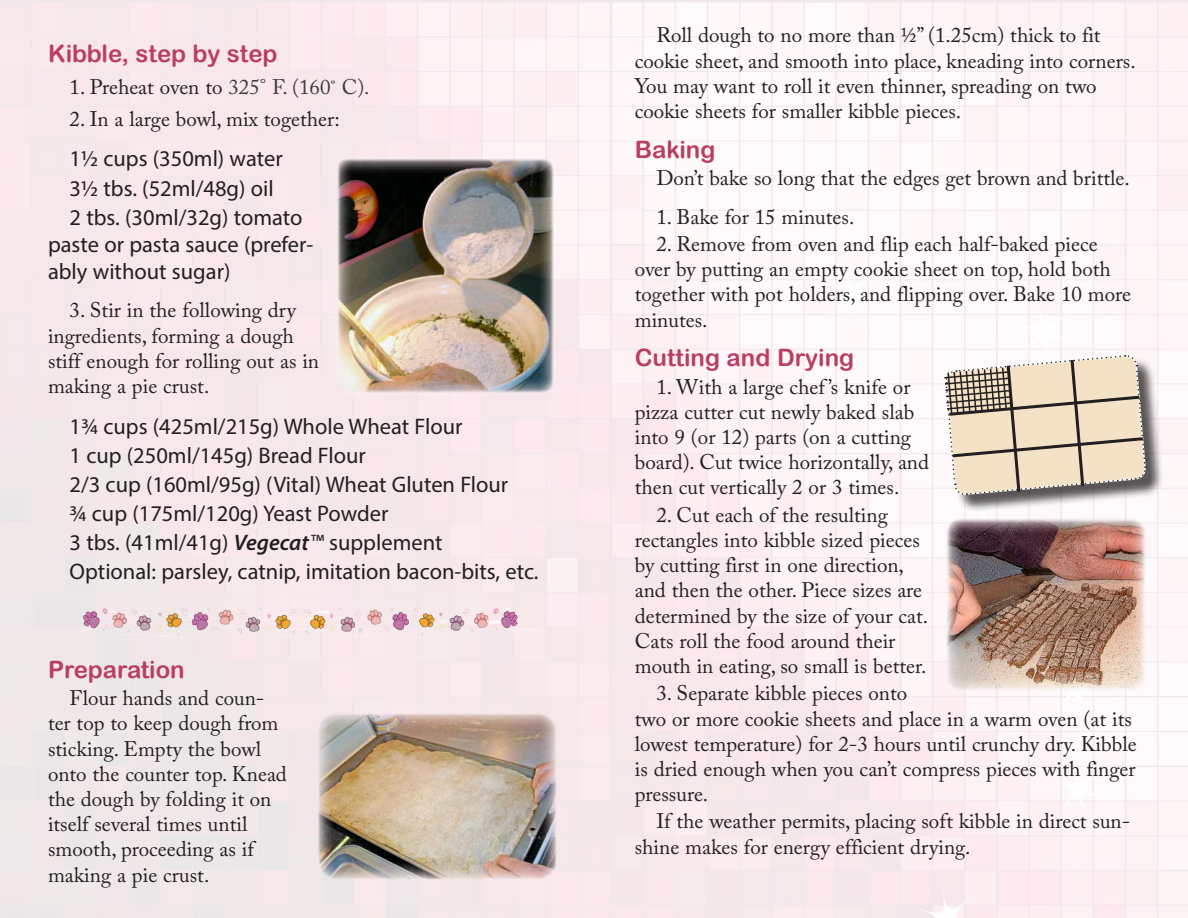
<style>
.page{position:relative;width:1188px;height:918px;background:#fff}
.page>*{position:absolute;margin:0;border:0;box-sizing:border-box;transform-origin:0 0}
.Bolder{font:24px "Arial Rounded MT Bold";color:#ba3e61}
.body{font:22.5px/27px "Myriad Pro";color:#231f20}
.body-2{font:21px/25.2px "Adobe Caslon Pro";color:#231f20}
.s1{color:#3e3e3f}
.s2{font-weight:600;font-style:italic}
.s3{font-style:italic}
</style>
<div class="page">
<img style="left:0;top:0;width:1188px;height:918px">
<div style="left:948px;top:358px;width:216px;height:156px;background:#231f20;opacity:.75"></div>
<svg style="left:943px;top:353px;width:205px;height:144px"></svg>
<img style="left:946px;top:518px;width:200px;height:173px">
<img style="left:335px;top:157px;width:220px;height:237px">
<img style="left:318px;top:713px;width:53px;height:149px">
<img style="left:81px;top:605px;width:439px;height:16px">
<p class="Bolder" style="left:48px;top:39px;width:231px">Kibble, step by step</p>
<p class="body-2" style="left:70px;top:74px;width:302px">1. Preheat oven to <span class="s1">325° F. (160˚ C).</span></p>
<p class="body-2" style="left:70px;top:106px;width:272px">2. In a large bowl, mix together:</p>
<p class="body" style="left:70px;top:145px;width:215px">11/2 cups (350ml) water</p>
<p class="body" style="left:70px;top:174px;width:206px">31/2 tbs. (52ml/48g) oil</p>
<p class="body" style="left:48px;top:203px;width:267px;text-indent:22px">2 tbs. (30ml/32g) tomato paste or pasta sauce (prefer&shy;ably without sugar)</p>
<p class="body-2" style="left:48px;top:298px;width:273px;text-indent:22px">3. Stir in the following dry ingredients, forming a dough stiff enough for rolling out as in making a pie crust.</p>
<p class="body" style="left:70px;top:412px;width:395px">13/4 cups (425ml/215g) Whole Wheat Flour</p>
<p class="body" style="left:70px;top:441px;width:298px">1 cup (250ml/145g) Bread Flour</p>
<p class="body" style="left:70px;top:470px;width:440px">2/3 cup (160ml/95g) (Vital) Wheat Gluten Flour</p>
<p class="body" style="left:70px;top:500px;width:320px">3/4 cup (175ml/120g) Yeast Powder</p>
<p class="body" style="left:70px;top:529px;width:374px">3 tbs. (41ml/41g) <span class="s2">Vegecat</span><span class="s3">™</span> supplement</p>
<p class="body" style="left:70px;top:558px;width:471px">Optional: parsley, catnip, imitation bacon-bits, etc.</p>
<p class="Bolder" style="left:48px;top:655px;width:138px">Preparation</p>
<p class="body-2" style="left:48px;top:685px;width:240px;text-indent:22px">Flour hands and coun&shy;ter top to keep dough from sticking. Empty the bowl onto the counter top. Knead the dough by folding it on itself several times until smooth, proceeding as if making a pie crust.</p>
<p class="body-2" style="left:635px;top:23px;width:502px;text-indent:22px">Roll dough to no more than 1/2” (1.25cm) thick to fit cookie sheet, and smooth into place, kneading into corners.<br>You may want to roll it even thinner, spreading on two cookie sheets for smaller kibble pieces.</p>
<p class="Bolder" style="left:635px;top:135px;width:82px">Baking</p>
<p class="body-2" style="left:656px;top:165px;width:475px">Don’t bake so long that the edges get brown and brittle.</p>
<p class="body-2" style="left:656px;top:204px;width:200px">1. Bake for 15 minutes.</p>
<p class="body-2" style="left:635px;top:231px;width:498px;text-indent:22px">2. Remove from oven and flip each half-baked piece over by putting an empty cookie sheet on top, hold both together with pot holders, and flipping over. Bake 10 more minutes.</p>
<p class="Bolder" style="left:635px;top:344px;width:221px">Cutting and Drying</p>
<p class="body-2" style="left:635px;top:374px;width:296px;text-indent:22px">1. With a large chef ’s knife or pizza cutter cut newly baked slab into 9 (or 12) parts (on a cutting board). Cut twice horizontally, and then cut vertically 2 or 3 times.</p>
<p class="body-2" style="left:635px;top:502px;width:295px;text-indent:22px">2. Cut each of the resulting rectangles into kibble sized pieces by cutting first in one direction, and then the other. Piece sizes are determined by the size of your cat.<br>Cats roll the food around their mouth in eating, so small is better.</p>
<p class="body-2" style="left:635px;top:680px;width:503px;text-indent:22px">3. Separate kibble pieces onto<br>two or more cookie sheets and place in a warm oven (at its lowest temperature) for 2-3 hours until crunchy dry. Kibble is dried enough when you can’t compress pieces with finger pressure.</p>
<p class="body-2" style="left:635px;top:809px;width:497px;text-indent:22px">If the weather permits, placing soft kibble in direct sun&shy;shine makes for energy efficient drying.</p>
</div>
